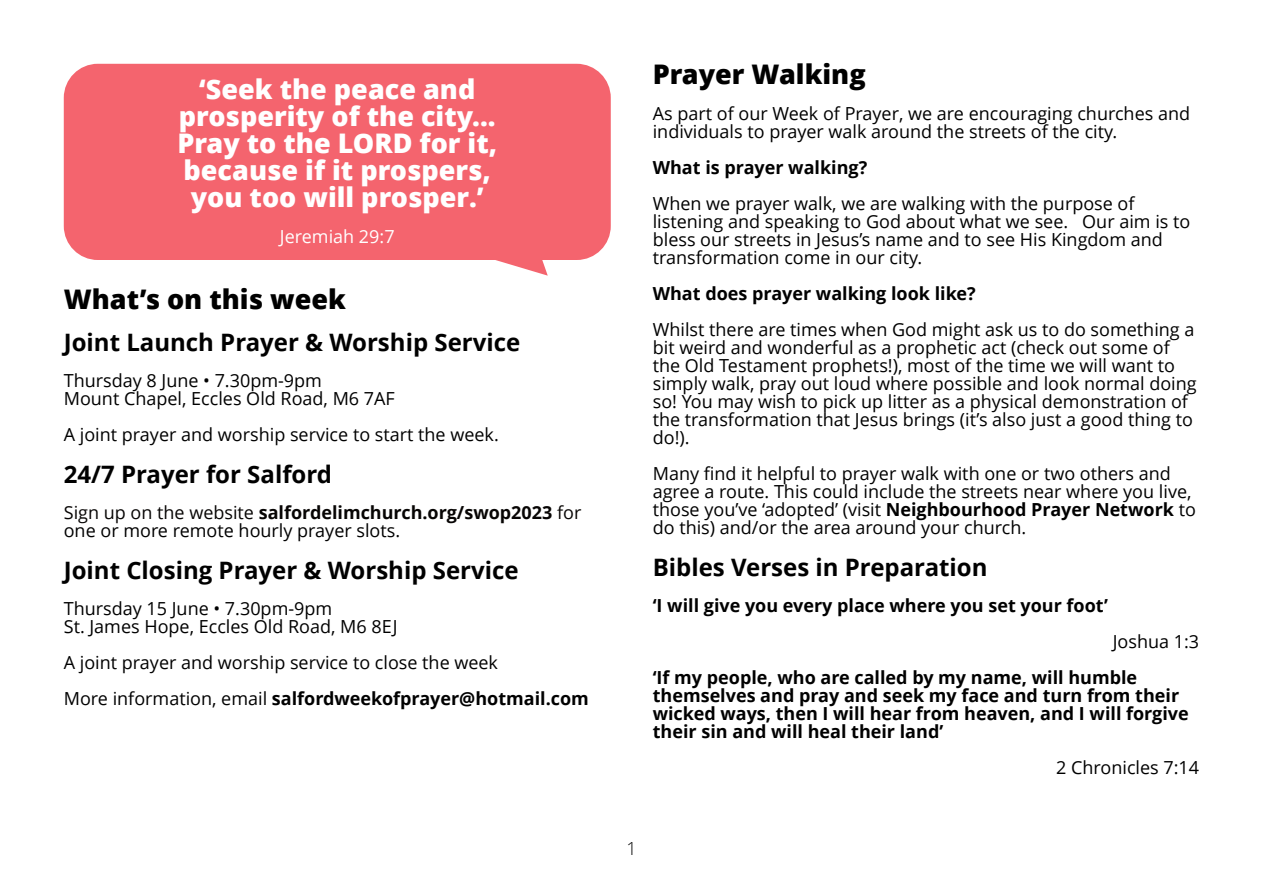
<style>
.page{position:relative;width:1263px;height:893px;background:#fff}
.page>*{position:absolute;margin:0;border:0;box-sizing:border-box;transform-origin:0 0}
.t1{font:800 27px/27px "Open Sans";color:#fff;text-align:center}
.t2{font:800 27px "Open Sans";color:#000}
.t3{font:700 24px "Open Sans";color:#000}
.t4{font:18px/18px "Open Sans";color:#000}
.t5{font:700 18px/18px "Open Sans";color:#000}
.t6{font:18px "Open Sans";color:#fff}
.t7{font:300 18px "Open Sans";color:#000}
.s1{color:#070504}
.s2{font-weight:700;color:#070504}
.s3{font-weight:700}
</style>
<div class="page">
<svg style="left:64px;top:64px;width:547px;height:212px;background:#f47079"></svg>
<h1 class="t1" style="left:177px;top:78px;width:321px">‘Seek the peace and prosperity of the city...<br>Pray to the LORD for it, because if it prospers, you too will prosper.’</h1>
<p class="t6" style="left:280px;top:229px;width:116px">Jeremiah 29:7</p>
<h1 class="t2" style="left:64px;top:289px;width:284px">What’s on this week</h1>
<h2 class="t3" style="left:64px;top:333px;width:458px">Joint Launch Prayer &amp; Worship Service</h2>
<p class="t4" style="left:64px;top:374px;width:333px">Thursday 8 June • 7.30pm-9pm<br>Mount Chapel, Eccles Old Road, M6 7AF</p>
<p class="t4" style="left:64px;top:428px;width:437px">A joint prayer and worship service to start the week.</p>
<h2 class="t3" style="left:64px;top:465px;width:270px">24/7 Prayer for Salford</h2>
<p class="t4" style="left:64px;top:506px;width:519px"><span class="s1">Sign up on the website</span> <span class="s2">salfordelimchurch.org/swop2023</span> <span class="s1">for </span>one or more remote hourly prayer slots.</p>
<h2 class="t3" style="left:64px;top:561px;width:456px">Joint Closing Prayer &amp; Worship Service</h2>
<p class="t4" style="left:64px;top:602px;width:335px">Thursday 15 June • 7.30pm-9pm<br>St. James Hope, Eccles Old Road, M6 8EJ</p>
<p class="t4" style="left:64px;top:647px;width:527px;line-height:36px">A joint prayer and worship service to close the week<br>More information, email <span class="s3">salfordweekofprayer@hotmail.com</span></p>
<h1 class="t2" style="left:653px;top:64px;width:214px">Prayer Walking</h1>
<p class="t4" style="left:653px;top:107px;width:539px">As part of our Week of Prayer, we are encouraging churches and individuals to prayer walk around the streets of the city.</p>
<p class="t5" style="left:653px;top:161px;width:216px">What is prayer walking?</p>
<p class="t4" style="left:653px;top:197px;width:539px">When we prayer walk, we are walking with the purpose of listening and speaking to God about what we see. Our aim is to bless our streets in Jesus’s name and to see His Kingdom and transformation come in our city.</p>
<p class="t5" style="left:653px;top:287px;width:324px">What does prayer walking look like?</p>
<p class="t4" style="left:653px;top:323px;width:545px">Whilst there are times when God might ask us to do something a bit weird and wonderful as a prophetic act (check out some of the Old Testament prophets!), most of the time we will want to simply walk, pray out loud where possible and look normal doing so! You may wish to pick up litter as a physical demonstration of the transformation that Jesus brings (it’s also just a good thing to do!).</p>
<p class="t4" style="left:653px;top:467px;width:545px">Many find it helpful to prayer walk with one or two others and agree a route. This could include the streets near where you live, those you’ve ‘adopted’ (visit <span class="s3">Neighbourhood Prayer Network</span> to do this) and/or the area around your church.</p>
<h2 class="t3" style="left:653px;top:558px;width:336px">Bibles Verses in Preparation</h2>
<p class="t5" style="left:653px;top:599px;width:457px">‘I will give you every place where you set your foot’</p>
<p class="t4" style="left:1113px;top:635px;width:88px">Joshua 1:3</p>
<p class="t5" style="left:653px;top:671px;width:538px">‘If my people, who are called by my name, will humble themselves and pray and seek my face and turn from their wicked ways, then I will hear from heaven, and I will forgive their sin and will heal their land’</p>
<p class="t4" style="left:1056px;top:761px;width:144px">2 Chronicles 7:14</p>
<p class="t7" style="left:626px;top:841px;width:12px">1</p>
</div>
